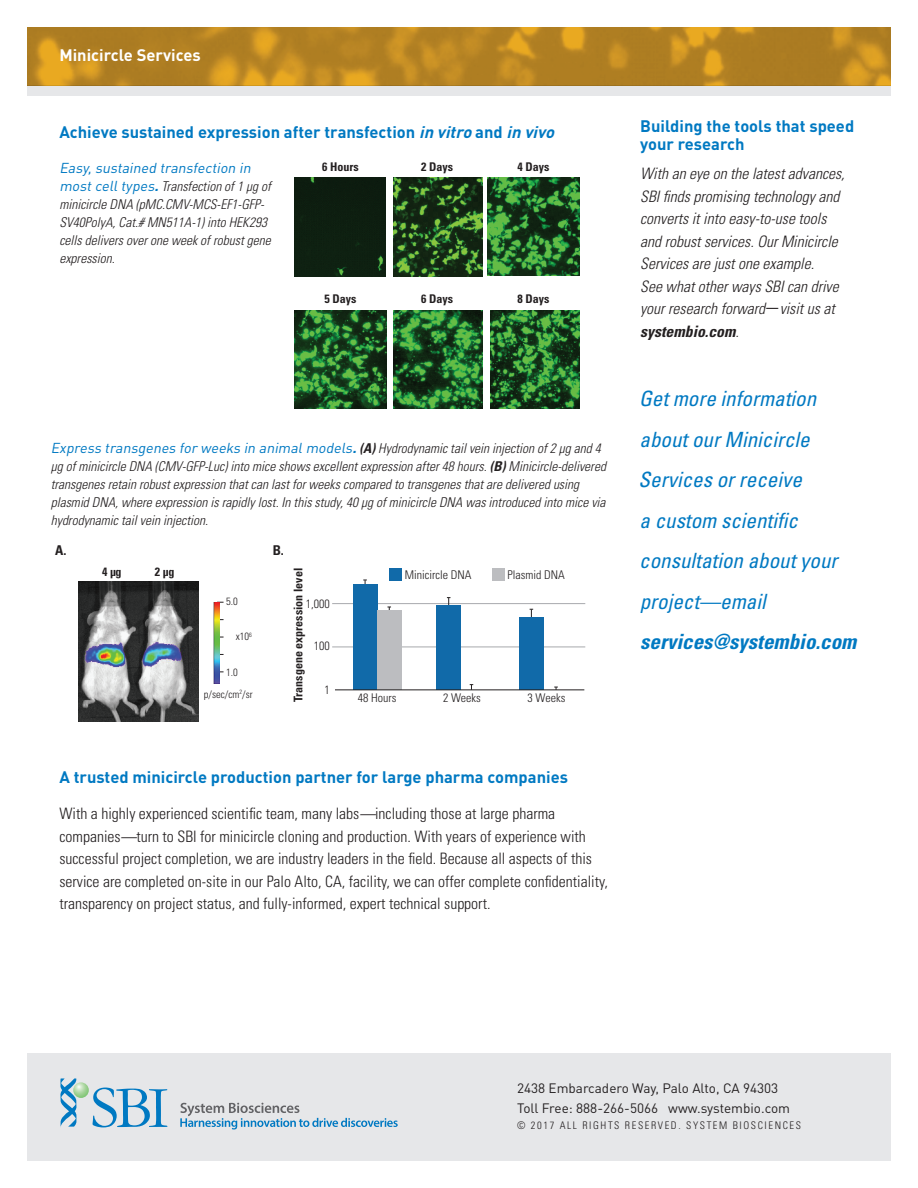
<style>
.page{position:relative;width:918px;height:1188px;background:#fff}
.page>*{position:absolute;margin:0;border:0;box-sizing:border-box;transform-origin:0 0}
.t1{font:italic condensed 21px/40.5px "Univers LT Std";color:#0079c2}
.t2{font:italic 700 condensed 21px "Univers LT Std";color:#0079c2}
.Body_Copy_01{font:700 16.5px/18px "DINOT";color:#0079c2}
.t3{font:700 16.5px "DINOT";color:#fff}
.Body_Copy_01-2{font:300 condensed 15.75px/22.5px "Univers LT Std";color:#231f20}
.Body_Copy_01-3{font:italic 300 condensed 15.75px/22.5px "Univers LT Std";color:#231f20}
.Body_Copy_01-4{font:italic 14.25px "DINOT";color:#0079c2}
.Body_Copy_01-5{font:italic 300 condensed 13.5px/18px "Univers LT Std";color:#231f20}
.t4{font:13.5px/19.5px "DINOT";color:#231f20}
.t5{font:700 condensed 13.5px "Univers LT Std";color:#231f20}
.t6{font:700 condensed 12px "Univers LT Std";color:#231f20}
.t7{font:300 condensed 12px "Univers LT Std";color:#231f20}
.t8{font:300 condensed 10.5px "Univers LT Std";letter-spacing:.15em;color:#231f20}
.s1{font-style:italic}
.s2{font-family:"DINOT";font-weight:400;font-stretch:normal;font-size:14.25px;color:#0079c2}
.s3{font-family:"DINOT";font-weight:700;font-stretch:normal;font-size:14.25px;color:#0079c2}
.s4{font-weight:700}
.s5{font-family:"Univers LT Std";font-weight:700;font-stretch:condensed;font-size:13.5px;color:#231f20}
.s6{font-family:"Univers LT Std";font-weight:300;font-stretch:condensed;font-size:13.5px;color:#231f20}
.s7{font-weight:400;font-style:italic}
.s8{font-family:"DINOT";font-weight:400;font-style:normal;font-stretch:normal}
</style>
<div class="page">
<img style="left:27px;top:27px;width:864px;height:58px">
<div style="left:27px;top:85px;width:864px;height:11px;background:#e6e7e9"></div>
<div style="left:27px;top:1053px;width:864px;height:108px;background:#e6e7e9"></div>
<svg style="left:93px;top:1088px;width:74px;height:39px"></svg>
<svg style="left:60px;top:1078px;width:16px;height:49px"></svg>
<svg style="left:180px;top:1103px;width:218px;height:26px"></svg>
<svg style="left:73px;top:1082px;width:16px;height:16px"></svg>
<div style="left:295px;top:178px;width:91px;height:99px;background:#0d1f10"></div>
<img style="left:393px;top:178px;width:89px;height:98px">
<img style="left:488px;top:178px;width:91px;height:98px">
<img style="left:295px;top:310px;width:92px;height:98px">
<img style="left:393px;top:310px;width:90px;height:98px">
<img style="left:491px;top:310px;width:88px;height:98px">
<hr style="left:332px;top:603px;width:253px;height:1px;background:#a8a9ad">
<hr style="left:332px;top:647px;width:253px;height:1px;background:#a8a9ad">
<div style="left:493px;top:568px;width:12px;height:13px;background:#bcbdc0"></div>
<div style="left:390px;top:568px;width:12px;height:13px;background:#116aa9"></div>
<svg style="left:530px;top:609px;width:3px;height:9px"></svg>
<svg style="left:470px;top:684px;width:3px;height:6px"></svg>
<svg style="left:447px;top:597px;width:3px;height:8px"></svg>
<svg style="left:387px;top:607px;width:4px;height:4px"></svg>
<div style="left:353px;top:584px;width:24px;height:106px;background:#116aa9"></div>
<div style="left:377px;top:611px;width:24px;height:79px;background:#bcbdc0"></div>
<div style="left:437px;top:605px;width:24px;height:85px;background:#116aa9"></div>
<div style="left:519px;top:618px;width:24px;height:72px;background:#116aa9"></div>
<hr style="left:335px;top:690px;width:249px;height:1px;background:#231f20">
<img style="left:79px;top:581px;width:119px;height:140px">
<img style="left:214px;top:602px;width:5px;height:82px">
<p class="t3" style="left:59px;top:44px;width:143px">Minicircle Services</p>
<p class="Body_Copy_01" style="left:59px;top:123px;width:501px">Achieve sustained expression after transfection <span class="s1">in vitro</span> and <span class="s1">in vivo</span></p>
<p class="Body_Copy_01-4" style="left:59px;top:159px;width:196px">Easy,sustained transfection in</p>
<p class="Body_Copy_01-5" style="left:59px;top:177px;width:213px"><span class="s2">mostcelltypes</span><span class="s3">.</span>Transfection of 1 µg of minicircle DNA (pMC.CMV-MCS-EF1-GFP-SV40PolyA, Cat.# MN511A-1) into HEK293 cells delivers over one week of robust gene expression.</p>
<p class="t6" style="left:322px;top:159px;width:38px">6 Hours</p>
<p class="t6" style="left:421px;top:159px;width:33px">2 Days</p>
<p class="t6" style="left:518px;top:159px;width:33px">4 Days</p>
<p class="t6" style="left:324px;top:292px;width:33px">5 Days</p>
<p class="t6" style="left:421px;top:292px;width:33px">6 Days</p>
<p class="t6" style="left:518px;top:292px;width:33px">8 Days</p>
<p class="Body_Copy_01-4" style="left:51px;top:439px;width:552px">Express transgenes for weeks in animalmodels<span class="s4">.</span> <span class="s5">(A)</span> <span class="s6">Hydrodynamic ta il vein injec tion o f 2 µg and 4</span></p>
<p class="Body_Copy_01-5" style="left:51px;top:457px;width:557px">µg of minicircle DNA (CMV-GFP-Luc) into mice shows excellent expression after 48 hours. <span class="s4">(B)</span> Minicircle-delivered transgenes retain robust expression that can last for weeks compared to transgenes that are delivered using plasmid DNA, where expression is rapidly lost. In this study, 40 µg of minicircle DNA was introduced into mice via hydrodynamic tail vein injection.</p>
<p class="t5" style="left:55px;top:541px;width:13px">A.</p>
<p class="t5" style="left:273px;top:541px;width:13px">B.</p>
<p class="t6" style="left:102px;top:565px;width:21px">4 µg</p>
<p class="t6" style="left:155px;top:565px;width:21px">2 µg</p>
<p class="t7" style="left:405px;top:568px;width:68px">Minicircle DNA</p>
<p class="t7" style="left:507px;top:568px;width:59px">Plasmid DNA</p>
<p class="t6" style="left:291px;top:702px;width:135px;rotate:-90deg">Transgene expression level</p>
<p class="t8" style="left:226px;top:595px;width:13px">5.0</p>
<p class="t8" style="left:236px;top:630px;width:18px">x10<sup>6</sup></p>
<p class="t7" style="left:306px;top:596px;width:25px">1,000</p>
<p class="t7" style="left:314px;top:638px;width:17px">100</p>
<p class="t8" style="left:226px;top:665px;width:13px">1.0</p>
<p class="t7" style="left:325px;top:682px;width:7px">1</p>
<p class="t8" style="left:204px;top:688px;width:50px">p/sec/cm<sup>2</sup>/sr</p>
<p class="t7" style="left:358px;top:691px;width:40px">48 Hours</p>
<p class="t7" style="left:443px;top:691px;width:39px">2 Weeks</p>
<p class="t7" style="left:528px;top:691px;width:39px">3 Weeks</p>
<p class="Body_Copy_01" style="left:59px;top:768px;width:510px">A trusted minicircle production partner for large pharma companies</p>
<p class="Body_Copy_01-2" style="left:59px;top:802px;width:550px">With a highly experienced scientific team, many labs<span class="s7">—</span>including those at large pharma companies<span class="s7">—</span>turn to SBI for minicircle cloning and production. With years of experience with successful project completion, we are industry leaders in the field. Because all aspects of this service are completed on-site in our Palo Alto, CA, facility, we can offer complete confidentiality, transparency on project status, and fully-informed, expert technical support.</p>
<p class="Body_Copy_01" style="left:640px;top:117px;width:216px">Building the tools that speed your research</p>
<p class="Body_Copy_01-3" style="left:640px;top:163px;width:206px">With an eye on the latest advances,<br>SBI finds promising technology and converts it into easy-to-use tools and robust services. Our Minicircle<br>Services are just one example.<br>See what other ways SBI can drive your research forward<span class="s8">—</span>visit us at <span class="s4">systembio.com</span>.</p>
<p class="t1" style="left:639px;top:378px;width:201px">Get more information about our Minicircle<br>Services or receive<br>a custom scientific consultation about your project—email</p>
<p class="t2" style="left:640px;top:629px;width:218px">services@systembio.com</p>
<p class="t4" style="left:517px;top:1078px;width:275px">2438 Embarcadero Way, Palo Alto, CA 94303<br>Toll Free: 888-266-5066 www.systembio.com</p>
<p class="t8" style="left:517px;top:1119px;width:285px">© 2017 ALL RIGHTS RESERVED. SYSTEM BIOSCIENCES</p>
</div>
